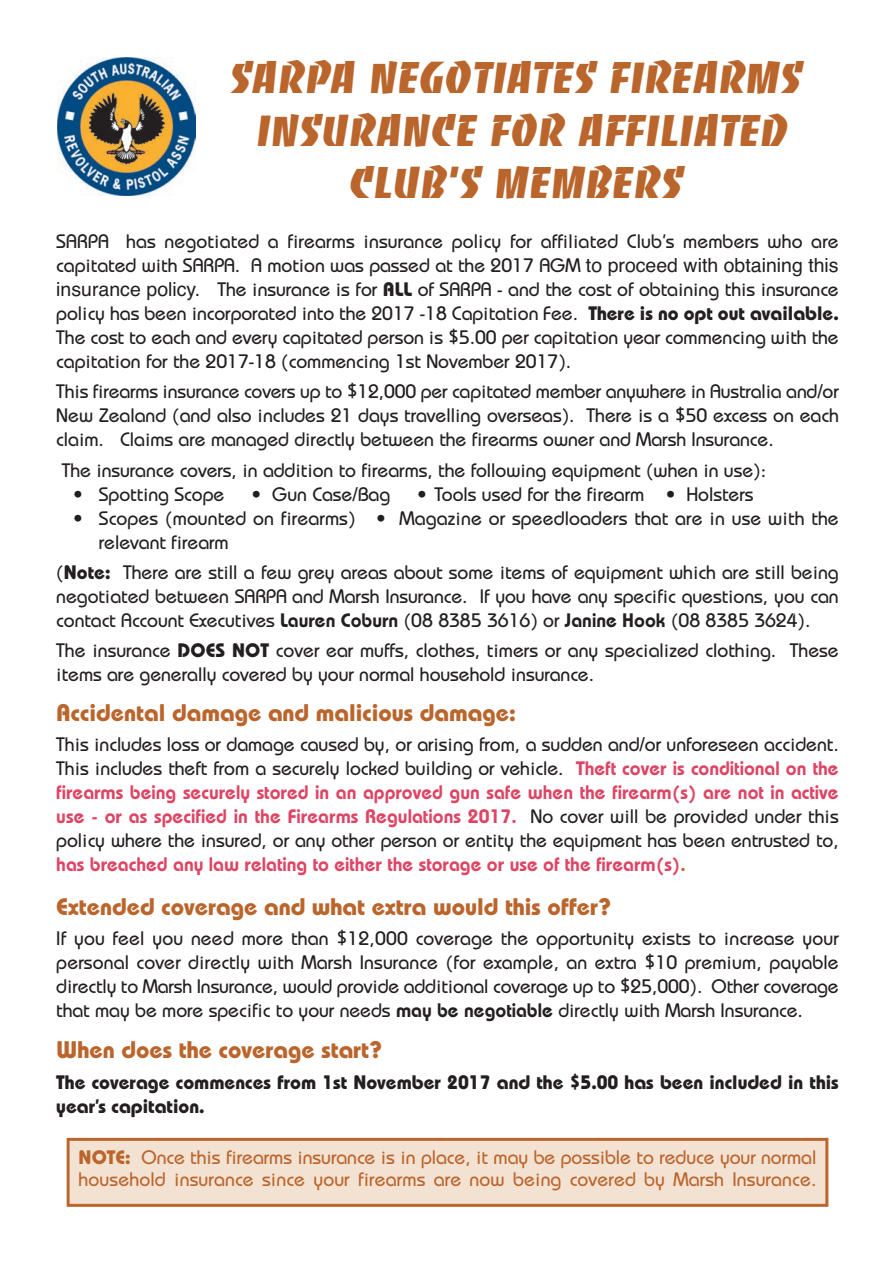
<style>
.page{position:relative;width:893px;height:1263px;background:#fff}
.page>*{position:absolute;margin:0;border:0;box-sizing:border-box;transform-origin:0 0}
.t1{font:43.5px/52.5px "Banco";color:#ba652c;text-align:center}
.t2{font:700 24px "Bauhaus";color:#ba652c}
.t3{font:500 19.5px/24px "Bauhaus";color:#231f20;text-align:justify}
.t4{font:500 19.5px/22.5px "Bauhaus";letter-spacing:.01em;color:#ba652c}
.t5{font:700 19.5px/24px "Bauhaus";color:#231f20}
.s1{font-family:"Helvetica";font-weight:400}
.s2{font-weight:700}
.s3{font-weight:600}
.s4{font-weight:600;color:#de4464}
.s5{font-weight:600;color:#ba652c}
</style>
<div class="page">
<div style="left:70px;top:1141px;width:755px;height:63px;background:#f3e1d2"></div>
<div style="left:67px;top:1138px;width:761px;height:69px;border:3px solid #ba652c"></div>
<img style="left:58px;top:58px;width:137px;height:138px">
<h1 class="t1" style="left:231px;top:56px;width:574px">SARPA NEGOTIATES FIREARMS<br>INSURANCE FOR AFFILIATED<br>CLUB’S MEMBERS</h1>
<p class="t3" style="left:56px;top:231px;width:784px">SARPA has negotiated a firearms insurance policy for affiliated Club’s members who are capitated with SARPA. A motion was passed at the 2017 AGM <span class="s1">to proceed with obtaining this insurance policy.</span> The insurance is for <span class="s2">ALL</span> of SARPA - and the cost of obtaining this insurance policy has been incorporated into the 2017 -18 Capitation Fee . <span class="s2">There is no opt out available.<br></span>The cost to each and every capitated person is $5.00 per capitation year commencing with the capitation for the 2017-18 (commencing 1st November 2017).</p>
<p class="t3" style="left:56px;top:381px;width:784px">This firearms insurance covers up to $12,000 per capitated member anywhere in Australia and/or New Zealand (and also includes 21 days travelling overseas). There is a $50 excess on each claim. Claims are managed directly between the firearms owner and Marsh Insurance.</p>
<p class="t3" style="left:62px;top:460px;width:706px">The insurance covers, in addition to firearms, the following equipment (when in use):</p>
<p class="t3" style="left:73px;top:484px;width:153px">• Spotting Scope</p>
<p class="t3" style="left:251px;top:484px;width:140px">• Gun Case/Bag</p>
<p class="t3" style="left:417px;top:484px;width:338px">• Tools used for the firearm • Holsters</p>
<p class="t3" style="left:99px;top:508px;width:741px;text-indent:-26px">• Scopes (mounted on firearms) • Magazine or speedloaders that are in use with the relevant firearm</p>
<p class="t3" style="left:56px;top:562px;width:784px">(<span class="s2">Note:</span> There are still a few grey areas about some items of equipment which are still being negotiated between SARPA and Marsh Insurance. If you have any specific questions, you can contact Account Executives <span class="s3">Lauren Coburn</span> (08 8385 3616) or <span class="s3">Janine Hook</span> (08 8385 3624).</p>
<p class="t3" style="left:56px;top:641px;width:784px">The insurance <span class="s2">DOES NOT</span> cover ear muffs, clothes, timers or any specialized clothing. These items are generally covered by your normal household insurance.</p>
<p class="t2" style="left:56px;top:704px;width:461px">Accidental damage and malicious damage:</p>
<p class="t3" style="left:56px;top:734px;width:784px">This includes loss or damage caused by, or arising from, a sudden and/or unforeseen accident.<br>This includes theft from a securely locked building or vehicle. <span class="s4">Theft cover is conditional on the firearms being securely stored in an approved gun safe when the firearm(s) are not in active use - or as specified in the Firearms Regulations 2017.</span> No cover will be provided under this policy where the insured, or any other person or entity the equipment has been entrusted to, <span class="s4">has breached any law relating to either the storage or use of the firearm(s)</span><span class="s5">.</span></p>
<p class="t2" style="left:56px;top:898px;width:557px">Extended coverage and what extra would this offer?</p>
<p class="t3" style="left:56px;top:929px;width:784px">If you feel you need more than $12,000 coverage the opportunity exists to increase your personal cover directly with Marsh Insurance (for example, an extra $10 premium, payable directly to Marsh Insurance, would provide additional coverage up to $25,000). Other coverage that may be more specific to your needs <span class="s3">may be negotiable</span> directly with Marsh Insurance.</p>
<p class="t2" style="left:56px;top:1041px;width:328px">When does the coverage start?</p>
<p class="t5" style="left:56px;top:1072px;width:784px">The coverage commences from 1st November 2017 and the $5.00 has been included in this year’s capitation.</p>
<p class="t4" style="left:79px;top:1147px;width:739px"><span class="s2">NOTE:</span> Once this firearms insurance is in place, it may be possible to reduce your normal household insurance since your firearms are now being covered by Marsh Insurance.</p>
</div>
